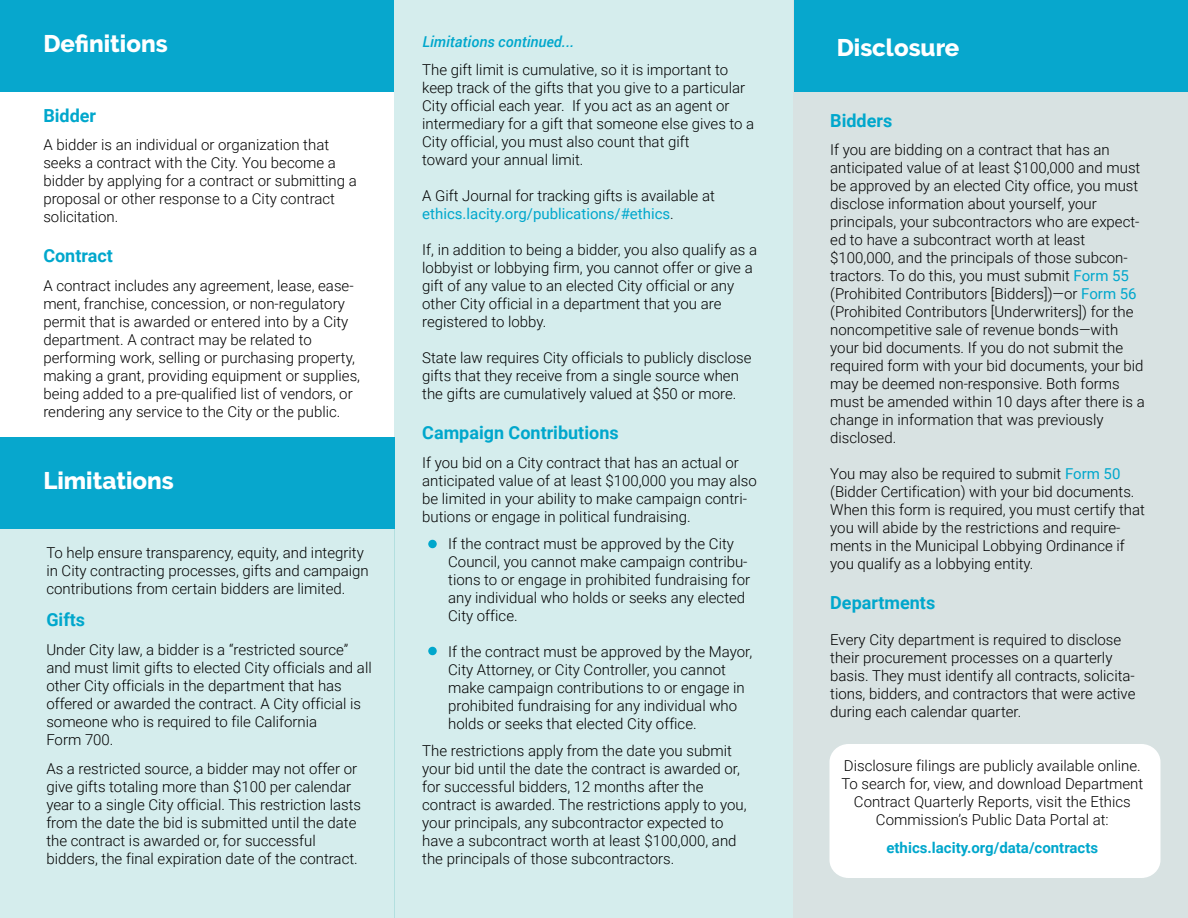
<style>
.page{position:relative;width:1188px;height:918px;background:#fff}
.page>*{position:absolute;margin:0;border:0;box-sizing:border-box;transform-origin:0 0}
.t1{font:800 24px "Raleway";color:#fff}
.t2{font:700 18px "Roboto";color:#00a7cc}
.t3{font:300 15px/18px "Roboto";color:#010101}
.t4{font:300 15px/18px "Roboto";color:#000}
.t5{font:700 15px "Roboto";color:#00a7cc}
.t6{font:italic 500 15px "Roboto";color:#00a7cc}
.s1{font-weight:400;color:#00a7cc}
</style>
<div class="page">
<div style="left:395px;top:0;width:399px;height:918px;background:#d5eded"></div>
<div style="left:794px;top:0;width:394px;height:918px;background:#d8e2e2"></div>
<div style="left:0;top:459px;width:395px;height:459px;background:#d5eded"></div>
<div style="left:0;top:438px;width:394px;height:91px;background:#07a7cd"></div>
<div style="left:428px;top:647px;width:9px;height:8px;background:#00a7cc;border-radius:50%"></div>
<div style="left:428px;top:540px;width:9px;height:8px;background:#00a7cc;border-radius:50%"></div>
<div style="left:794px;top:0;width:394px;height:91px;background:#07a7cd"></div>
<div style="left:0;top:0;width:394px;height:91px;background:#07a7cd"></div>
<div style="left:830px;top:744px;width:330px;height:134px;background:#fff;border-radius:19px"></div>
<h1 class="t1" style="left:43px;top:30px;width:126px">Definitions</h1>
<h1 class="t1" style="left:837px;top:34px;width:124px">Disclosure</h1>
<p class="t6" style="left:422px;top:33px;width:153px">Limitations continued...</p>
<p class="t2" style="left:43px;top:107px;width:54px">Bidder</p>
<p class="t3" style="left:43px;top:137px;width:315px">A bidder is an individual or organization that seeks a contract with the City. You become a bidder by applying for a contract or submitting a proposal or other response to a City contract solicitation.</p>
<p class="t2" style="left:43px;top:248px;width:71px">Contract</p>
<p class="t3" style="left:43px;top:277px;width:318px">A contract includes any agreement, lease, ease&shy;ment, franchise, concession, or non-regulatory permit that is awarded or entered into by a City department. A contract may be related to performing work, selling or purchasing property, making a grant, providing equipment or supplies, being added to a pre-qualified list of vendors, or rendering any service to the City or the public.</p>
<h1 class="t1" style="left:43px;top:467px;width:132px">Limitations</h1>
<p class="t3" style="left:46px;top:544px;width:324px">To help ensure transparency, equity, and integrity in City contracting processes, gifts and campaign contributions from certain bidders are limited.</p>
<p class="t2" style="left:46px;top:612px;width:40px">Gifts</p>
<p class="t3" style="left:46px;top:641px;width:327px">Under City law, a bidder is a “restricted source” and must limit gifts to elected City officials and all other City officials in the department that has offered or awarded the contract. A City official is someone who is required to file California<br>Form 700.</p>
<p class="t3" style="left:46px;top:760px;width:316px">As a restricted source, a bidder may not offer or give gifts totaling more than $100 per calendar year to a single City official. This restriction lasts from the date the bid is submitted until the date the contract is awarded or, for successful bidders, the final expiration date of the contract.</p>
<p class="t3" style="left:422px;top:62px;width:334px">The gift limit is cumulative, so it is important to keep track of the gifts that you give to a particular City official each year. If you act as an agent or intermediary for a gift that someone else gives to a City official, you must also count that gift<br>toward your annual limit.</p>
<p class="t3" style="left:422px;top:188px;width:294px">A Gift Journal for tracking gifts is available at <span class="s1">ethics.lacity.org/publications/#ethics</span>.</p>
<p class="t3" style="left:422px;top:240px;width:336px">If, in addition to being a bidder, you also qualify as a lobbyist or lobbying firm, you cannot offer or give a gift of any value to an elected City official or any other City official in a department that you are registered to lobby.</p>
<p class="t3" style="left:422px;top:350px;width:331px">State law requires City officials to publicly disclose gifts that they receive from a single source when the gifts are cumulatively valued at $50 or more.</p>
<p class="t2" style="left:422px;top:425px;width:198px">Campaign Contributions</p>
<p class="t3" style="left:422px;top:453px;width:336px">If you bid on a City contract that has an actual or anticipated value of at least $100,000 you may also be limited in your ability to make campaign contri&shy;butions or engage in political fundraising.</p>
<p class="t3" style="left:448px;top:534px;width:304px">If the contract must be approved by the City Council, you cannot make campaign contribu&shy;tions to or engage in prohibited fundraising for any individual who holds or seeks any elected City office.</p>
<p class="t3" style="left:448px;top:642px;width:306px">If the contract must be approved by the Mayor, City Attorney, or City Controller, you cannot make campaign contributions to or engage in prohibited fundraising for any individual who holds or seeks that elected City office.</p>
<p class="t3" style="left:422px;top:742px;width:326px">The restrictions apply from the date you submit your bid until the date the contract is awarded or, for successful bidders, 12 months after the contract is awarded. The restrictions apply to you, your principals, any subcontractor expected to have a subcontract worth at least $100,000, and the principals of those subcontractors.</p>
<p class="t2" style="left:830px;top:112px;width:64px">Bidders</p>
<p class="t4" style="left:830px;top:141px;width:316px">If you are bidding on a contract that has an anticipated value of at least $100,000 and must be approved by an elected City office, you must disclose information about yourself, your principals, your subcontractors who are expect&shy;ed to have a subcontract worth at least $100,000, and the principals of those subcon&shy;tractors. To do this, you must submit <span class="s1">Form 55 </span>(Prohibited Contributors [Bidders])—or <span class="s1">Form 56 </span>(Prohibited Contributors [Underwriters]) for the noncompetitive sale of revenue bonds—with your bid documents. If you do not submit the required form with your bid documents, your bid may be deemed non-responsive. Both forms must be amended within 10 days after there is a change in information that was previously disclosed.</p>
<p class="t4" style="left:830px;top:466px;width:316px">You may also be required to submit <span class="s1">Form 50 </span>(Bidder Certification) with your bid documents.<br>When this form is required, you must certify that you will abide by the restrictions and require&shy;ments in the Municipal Lobbying Ordinance if you qualify as a lobbying entity.</p>
<p class="t2" style="left:830px;top:595px;width:107px">Departments</p>
<p class="t4" style="left:830px;top:632px;width:307px">Every City department is required to disclose their procurement processes on a quarterly basis. They must identify all contracts, solicita&shy;tions, bidders, and contractors that were active during each calendar quarter.</p>
<p class="t3" style="left:841px;top:757px;width:304px;text-align:center">Disclosure filings are publicly available online.<br>To search for, view, and download Department Contract Quarterly Reports, visit the Ethics Commission’s Public Data Portal at:</p>
<p class="t5" style="left:886px;top:841px;width:213px">ethics.lacity.org/data/contracts</p>
</div>
